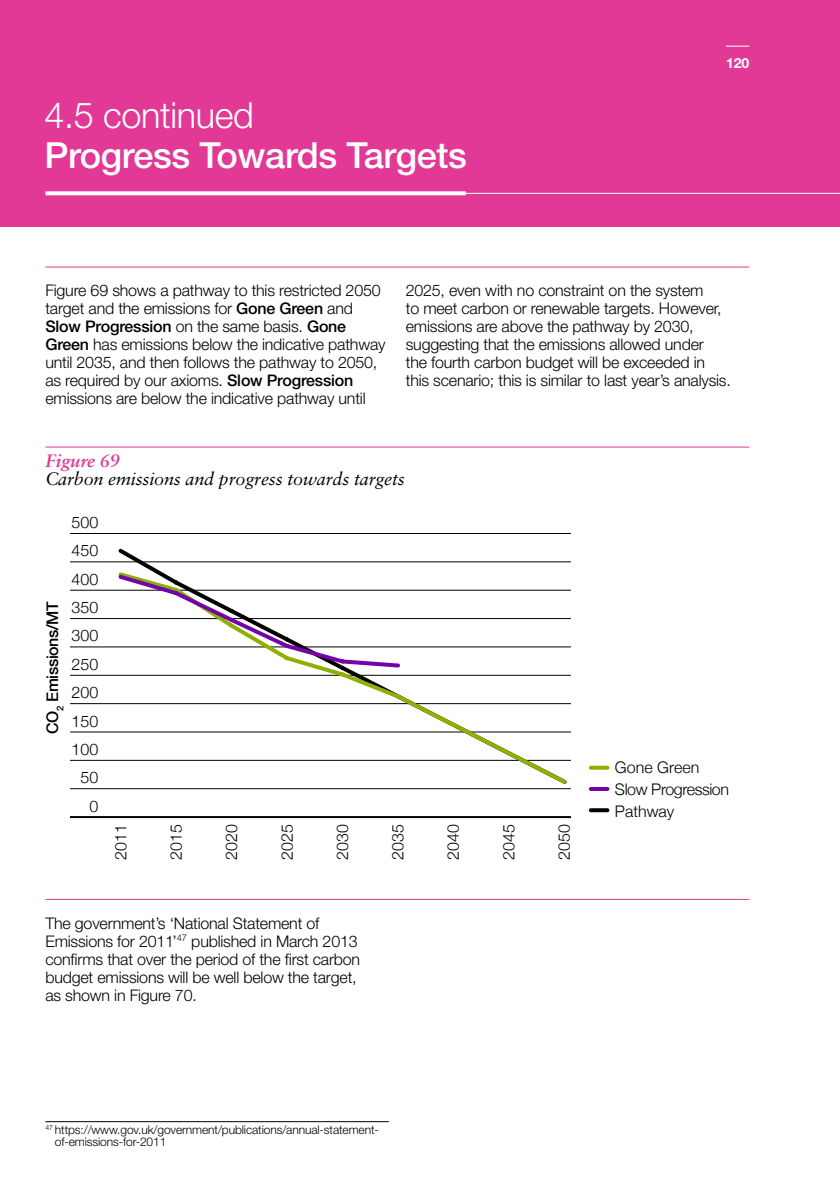
<style>
.page{position:relative;width:840px;height:1191px;background:#fff}
.page>*{position:absolute;margin:0;border:0;box-sizing:border-box;transform-origin:0 0}
.t1{font:500 36px "Helvetica Neue";letter-spacing:-.01em;color:#fff}
.t2{font:300 36px "Helvetica Neue";letter-spacing:-.01em;color:#fff}
.t3{font:italic 18px "Sabon";letter-spacing:-.01em;color:#000}
.t4{font:italic 700 18px "Sabon";letter-spacing:-.01em;color:#e13995}
.t5{font:300 16px/18px "Helvetica Neue";letter-spacing:-.01em;color:#000}
.t6{font:500 16px "Helvetica Neue";letter-spacing:-.025em;color:#000}
.t7{font:700 14px "Helvetica Neue";color:#fff}
.t8{font:300 12px/12px "Helvetica Neue";letter-spacing:-.01em;color:#000}
.s1{font-weight:500}
</style>
<div class="page">
<hr style="left:70px;top:788px;width:500px;height:1px;background:#000">
<hr style="left:70px;top:760px;width:500px;height:1px;background:#000">
<hr style="left:70px;top:731px;width:500px;height:1px;background:#000">
<hr style="left:70px;top:703px;width:500px;height:1px;background:#000">
<hr style="left:70px;top:675px;width:500px;height:1px;background:#000">
<hr style="left:70px;top:646px;width:500px;height:1px;background:#000">
<hr style="left:70px;top:618px;width:500px;height:1px;background:#000">
<hr style="left:70px;top:590px;width:500px;height:1px;background:#000">
<hr style="left:70px;top:561px;width:500px;height:1px;background:#000">
<hr style="left:70px;top:533px;width:500px;height:1px;background:#000">
<svg style="left:590px;top:765px;width:17px;height:4px"></svg>
<hr style="left:590px;top:787px;width:17px;height:4px;background:#7304a7">
<svg style="left:590px;top:808px;width:17px;height:4px"></svg>
<svg style="left:115px;top:548px;width:454px;height:21px"></svg>
<svg style="left:115px;top:569px;width:454px;height:215px"></svg>
<svg style="left:115px;top:572px;width:287px;height:98px"></svg>
<hr style="left:70px;top:816px;width:500px;height:2px;background:#000">
<div style="left:0;top:0;width:839px;height:227px;background:#e13995"></div>
<svg style="left:726px;top:46px;width:22px;height:1px"></svg>
<svg style="left:45px;top:191px;width:420px;height:4px"></svg>
<hr style="left:50px;top:193px;width:789px;height:1px;background:#fff">
<hr style="left:45px;top:266px;width:703px;height:1px;background:#e13995">
<hr style="left:45px;top:899px;width:703px;height:1px;background:#e13995">
<hr style="left:45px;top:446px;width:703px;height:1px;background:#e13995">
<hr style="left:45px;top:1121px;width:343px;height:1px;background:#000">
<h1 class="t2" style="left:44px;top:93px;width:211px">4.5 continued</h1>
<h1 class="t1" style="left:44px;top:134px;width:423px">Progress Towards Targets</h1>
<p class="t7" style="left:725px;top:54px;width:25px">120</p>
<p class="t5" style="left:45px;top:281px;width:341px">Figure 69 shows a pathway to this restricted 2050 target and the emissions for <span class="s1">Gone Green</span> and <span class="s1">Slow Progression</span> on the same basis. <span class="s1">Gone Green</span> has emissions below the indicative pathway until 2035, and then follows the pathway to 2050, as required by our axioms. <span class="s1">Slow Progression </span>emissions are below the indicative pathway until</p>
<p class="t5" style="left:405px;top:281px;width:326px">2025, even with no constraint on the system<br>to meet carbon or renewable targets. However, emissions are above the pathway by 2030, suggesting that the emissions allowed under<br>the fourth carbon budget will be exceeded in this scenario; this is similar to last year’s analysis.</p>
<p class="t4" style="left:45px;top:450px;width:76px">Figure 69</p>
<p class="t3" style="left:45px;top:469px;width:361px">Carbon emissions and progress towards targets</p>
<p class="t5" style="left:71px;top:512px;width:28px">500</p>
<p class="t5" style="left:71px;top:541px;width:28px">450</p>
<p class="t6" style="left:40px;top:734px;width:134px;rotate:-90deg">CO<sub>2</sub> Emissions/MT</p>
<p class="t5" style="left:71px;top:569px;width:28px">400</p>
<p class="t5" style="left:71px;top:597px;width:28px">350</p>
<p class="t5" style="left:71px;top:626px;width:28px">300</p>
<p class="t5" style="left:71px;top:654px;width:28px">250</p>
<p class="t5" style="left:71px;top:682px;width:28px">200</p>
<p class="t5" style="left:71px;top:711px;width:28px">150</p>
<p class="t5" style="left:71px;top:739px;width:28px">100</p>
<p class="t5" style="left:80px;top:767px;width:19px">50</p>
<p class="t5" style="left:89px;top:796px;width:10px">0</p>
<p class="t5" style="left:111px;top:860px;width:37px;rotate:-90deg">2011</p>
<p class="t5" style="left:166px;top:860px;width:37px;rotate:-90deg">2015</p>
<p class="t5" style="left:221px;top:860px;width:37px;rotate:-90deg">2020</p>
<p class="t5" style="left:277px;top:860px;width:37px;rotate:-90deg">2025</p>
<p class="t5" style="left:332px;top:860px;width:37px;rotate:-90deg">2030</p>
<p class="t5" style="left:387px;top:860px;width:37px;rotate:-90deg">2035</p>
<p class="t5" style="left:443px;top:860px;width:37px;rotate:-90deg">2040</p>
<p class="t5" style="left:498px;top:860px;width:37px;rotate:-90deg">2045</p>
<p class="t5" style="left:554px;top:860px;width:37px;rotate:-90deg">2050</p>
<p class="t5" style="left:45px;top:913px;width:316px">The government’s ‘National Statement of Emissions for 2011’<sup>47</sup> published in March 2013 confirms that over the period of the first carbon budget emissions will be well below the target, as shown in Figure 70.</p>
<p class="t5" style="left:614px;top:755px;width:115px;line-height:22px">Gone Green<br>Slow Progression<br>Pathway</p>
<p class="t8" style="left:55px;top:1123px;width:325px;text-indent:-10px"><sup>47</sup> https://www.gov.uk/government/publications/annual-statement&shy;of-emissions-for-2011</p>
</div>
